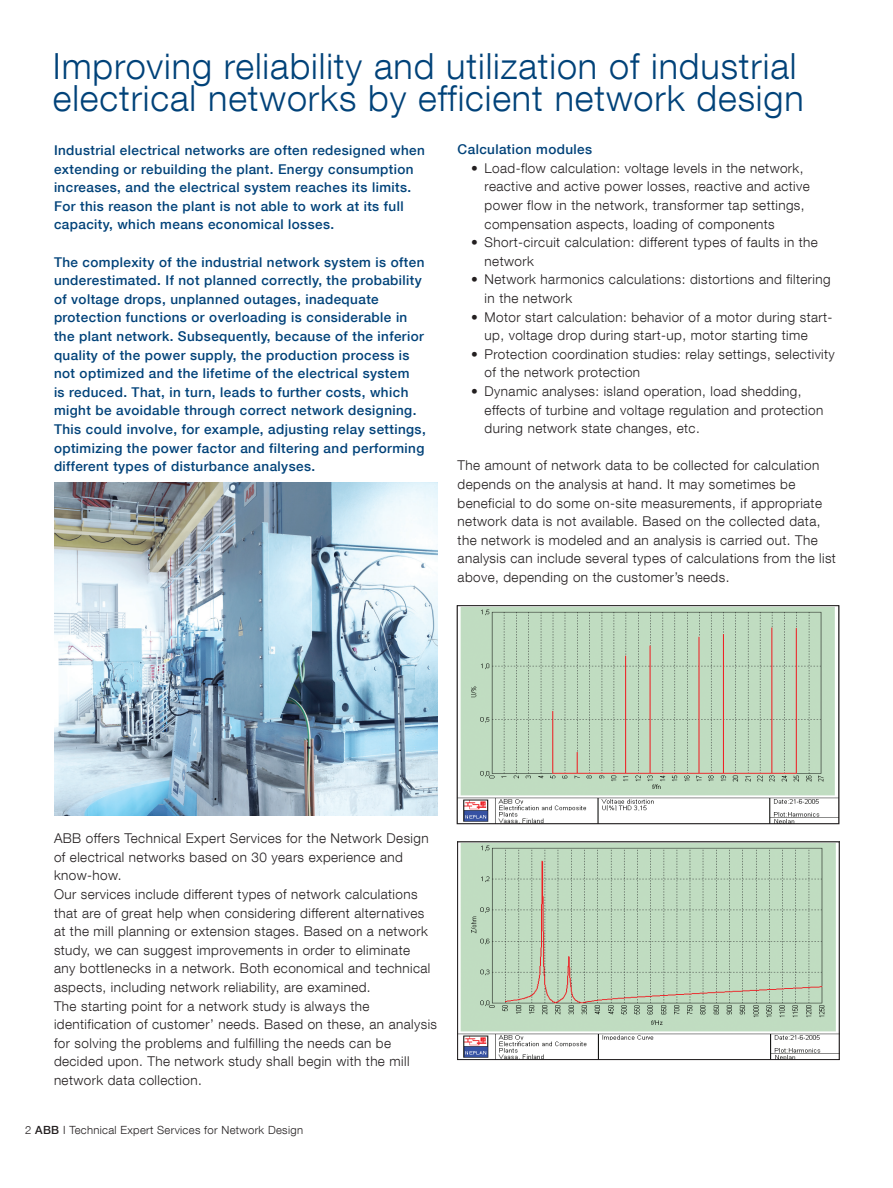
<style>
.page{position:relative;width:893px;height:1188px;background:#fff}
.page>*{position:absolute;margin:0;border:0;box-sizing:border-box;transform-origin:0 0}
.Document_name{font:300 36px/31.5px "ABB Neue Helvetica";letter-spacing:.025em;color:#004279}
.Title_for_body_text{font:300 13.5px/18.6px "ABB Neue Helvetica";letter-spacing:.03em;color:#231f20}
.Title_for_body_text-2{font:500 13.5px/18.6px "ABB Neue Helvetica";letter-spacing:.03em;color:#004279}
.Title_for_body_text-3{font:300 11.25px "ABB Neue Helvetica";letter-spacing:.03em;color:#231f20}
.s1{font-weight:500}
</style>
<div class="page">
<img style="left:54px;top:482px;width:383px;height:333px">
<img style="left:459px;top:608px;width:378px;height:214px">
<div style="left:457px;top:606px;width:382px;height:218px;border:1px solid #231f20"></div>
<img style="left:459px;top:844px;width:378px;height:214px">
<div style="left:457px;top:842px;width:382px;height:218px;border:1px solid #231f20"></div>
<p class="Document_name" style="left:53px;top:50px;width:752px">Improving reliability and utilization of industrial electrical networks by efficient network design</p>
<p class="Title_for_body_text-2" style="left:54px;top:141px;width:372px">Industrial electrical networks are often redesigned when extending or rebuilding the plant. Energy consumption increases, and the electrical system reaches its limits.<br>For this reason the plant is not able to work at its full capacity, which means economical losses.</p>
<p class="Title_for_body_text-2" style="left:54px;top:252px;width:373px">The complexity of the industrial network system is often underestimated. If not planned correctly, the probability of voltage drops, unplanned outages, inadequate protection functions or overloading is considerable in the plant network. Subsequently, because of the inferior quality of the power supply, the production process is not optimized and the lifetime of the electrical system<br>is reduced. That, in turn, leads to further costs, which might be avoidable through correct network designing.<br>This could involve, for example, adjusting relay settings, optimizing the power factor and filtering and performing different types of disturbance analyses.</p>
<p class="Title_for_body_text-2" style="left:458px;top:140px;width:136px">Calculation modules</p>
<p class="Title_for_body_text" style="left:485px;top:158px;width:327px;text-indent:-14px">• Load-flow calculation: voltage levels in the network, reactive and active power losses, reactive and active power flow in the network, transformer tap settings, compensation aspects, loading of components</p>
<p class="Title_for_body_text" style="left:485px;top:233px;width:335px;text-indent:-14px">• Short-circuit calculation: different types of faults in the network</p>
<p class="Title_for_body_text" style="left:485px;top:270px;width:347px;text-indent:-14px">• Network harmonics calculations: distortions and filtering in the network</p>
<p class="Title_for_body_text" style="left:485px;top:307px;width:349px;text-indent:-14px">• Motor start calculation: behavior of a motor during start&shy;up, voltage drop during start-up, motor starting time</p>
<p class="Title_for_body_text" style="left:485px;top:344px;width:352px;text-indent:-14px">• Protection coordination studies: relay settings, selectivity of the network protection</p>
<p class="Title_for_body_text" style="left:485px;top:382px;width:340px;text-indent:-14px">• Dynamic analyses: island operation, load shedding, effects of turbine and voltage regulation and protection during network state changes, etc.</p>
<p class="Title_for_body_text" style="left:458px;top:456px;width:380px">The amount of network data to be collected for calculation depends on the analysis at hand. It may sometimes be beneficial to do some on-site measurements, if appropriate network data is not available. Based on the collected data, the network is modeled and an analysis is carried out. The analysis can include several types of calculations from the list above, depending on the customer’s needs.</p>
<p class="Title_for_body_text" style="left:54px;top:829px;width:376px">ABB offers Technical Expert Services for the Network Design of electrical networks based on 30 years experience and know-how.</p>
<p class="Title_for_body_text" style="left:54px;top:885px;width:378px">Our services include different types of network calculations that are of great help when considering different alternatives at the mill planning or extension stages. Based on a network study, we can suggest improvements in order to eliminate any bottlenecks in a network. Both economical and technical aspects, including network reliability, are examined.</p>
<p class="Title_for_body_text" style="left:54px;top:996px;width:385px">The starting point for a network study is always the identification of customer’ needs. Based on these, an analysis for solving the problems and fulfilling the needs can be decided upon. The network study shall begin with the mill network data collection.</p>
<p class="Title_for_body_text-3" style="left:25px;top:1123px;width:279px">2 <span class="s1">ABB</span> I Technical Expert Services for Network Design</p>
</div>
